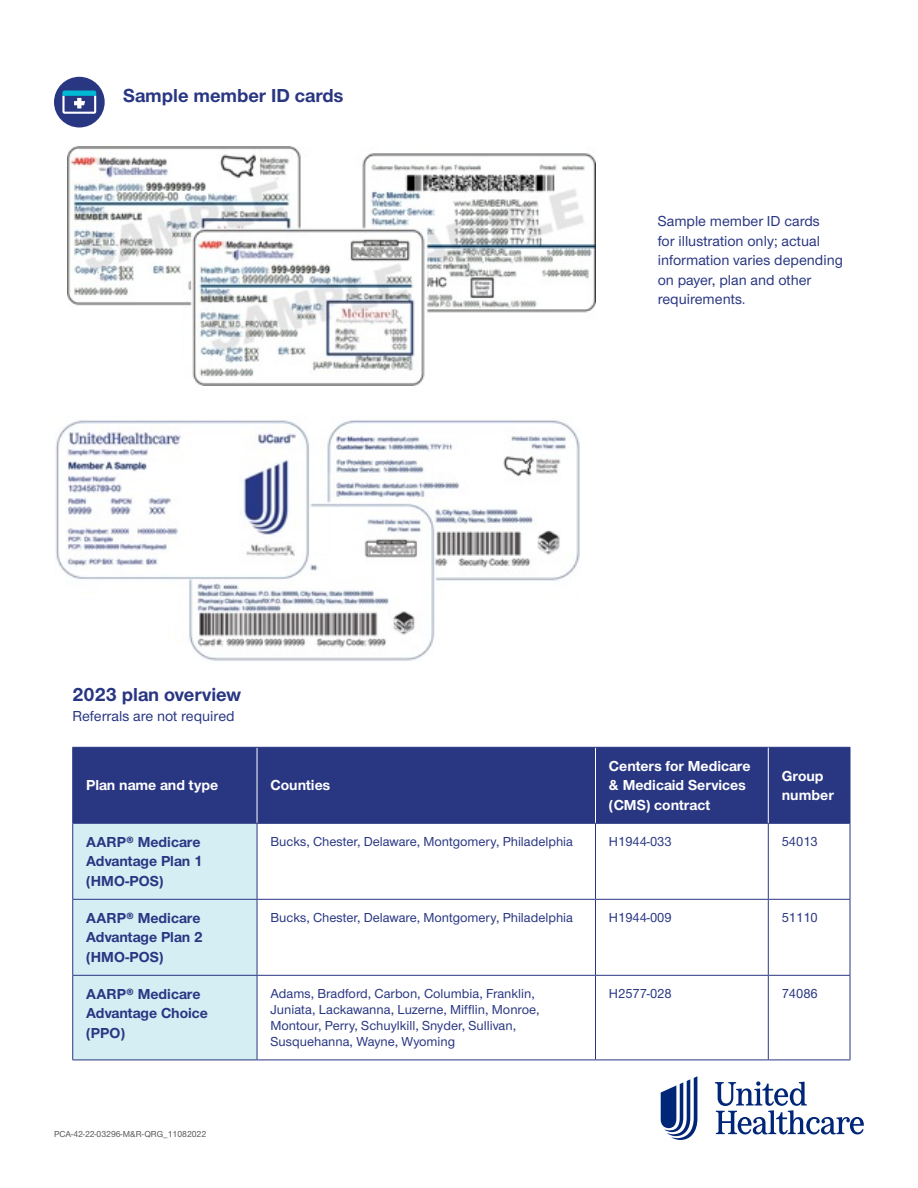
<style>
.page{position:relative;width:918px;height:1188px;background:#fff}
.page>*{position:absolute;margin:0;border:0;box-sizing:border-box;transform-origin:0 0}
.t1{font:700 19.5px "UHC Sans";color:#293682}
.t2{font:500 15px/19.5px "UHC Sans";color:#293682}
.t3{font:700 15px/19.5px "UHC Sans";color:#293682}
.t4{font:700 15px/19.5px "UHC Sans";color:#fff}
.t5{font:500 13.5px/16.2px "UHC Sans";color:#293682}
.t6{font:500 9px "UHC Sans";color:#58595b}
</style>
<div class="page">
<svg style="left:661px;top:1076px;width:36px;height:64px"></svg>
<svg style="left:715px;top:1081px;width:149px;height:53px"></svg>
<div style="left:54px;top:77px;width:51px;height:50px;background:#293682;border-radius:50%"></div>
<svg style="left:62px;top:91px;width:34px;height:23px"></svg>
<div style="left:73px;top:748px;width:777px;height:75px;background:#293682"></div>
<div style="left:73px;top:824px;width:184px;height:236px;background:#d5eef4"></div>
<hr style="left:72px;top:824px;width:1px;height:75px;background:#293682">
<hr style="left:257px;top:824px;width:1px;height:75px;background:#293682">
<hr style="left:595px;top:824px;width:1px;height:75px;background:#293682">
<hr style="left:768px;top:824px;width:1px;height:75px;background:#293682">
<hr style="left:850px;top:824px;width:1px;height:75px;background:#293682">
<hr style="left:72px;top:899px;width:185px;height:1px;background:#293682">
<hr style="left:72px;top:900px;width:1px;height:75px;background:#293682">
<hr style="left:257px;top:899px;width:339px;height:1px;background:#293682">
<hr style="left:257px;top:900px;width:1px;height:75px;background:#293682">
<hr style="left:596px;top:899px;width:172px;height:1px;background:#293682">
<hr style="left:595px;top:900px;width:1px;height:75px;background:#293682">
<hr style="left:768px;top:899px;width:82px;height:1px;background:#293682">
<hr style="left:768px;top:900px;width:1px;height:75px;background:#293682">
<hr style="left:850px;top:900px;width:1px;height:75px;background:#293682">
<hr style="left:72px;top:975px;width:185px;height:1px;background:#293682">
<hr style="left:72px;top:976px;width:1px;height:84px;background:#293682">
<hr style="left:257px;top:975px;width:339px;height:1px;background:#293682">
<hr style="left:257px;top:976px;width:1px;height:84px;background:#293682">
<hr style="left:596px;top:975px;width:172px;height:1px;background:#293682">
<hr style="left:595px;top:976px;width:1px;height:84px;background:#293682">
<hr style="left:768px;top:975px;width:82px;height:1px;background:#293682">
<hr style="left:768px;top:976px;width:1px;height:84px;background:#293682">
<hr style="left:850px;top:976px;width:1px;height:84px;background:#293682">
<hr style="left:72px;top:1060px;width:185px;height:1px;background:#293682">
<hr style="left:257px;top:1060px;width:339px;height:1px;background:#293682">
<hr style="left:596px;top:1060px;width:172px;height:1px;background:#293682">
<hr style="left:768px;top:1060px;width:82px;height:1px;background:#293682">
<hr style="left:257px;top:748px;width:1px;height:75px;background:#fff">
<hr style="left:595px;top:748px;width:1px;height:75px;background:#fff">
<hr style="left:72px;top:747px;width:185px;height:1px;background:#293682">
<hr style="left:72px;top:748px;width:1px;height:75px;background:#293682">
<hr style="left:257px;top:747px;width:339px;height:1px;background:#293682">
<hr style="left:596px;top:747px;width:172px;height:1px;background:#293682">
<hr style="left:72px;top:823px;width:185px;height:1px;background:#293682">
<hr style="left:257px;top:823px;width:339px;height:1px;background:#293682">
<hr style="left:596px;top:823px;width:172px;height:1px;background:#293682">
<hr style="left:768px;top:747px;width:82px;height:1px;background:#293682">
<hr style="left:850px;top:748px;width:1px;height:75px;background:#293682">
<hr style="left:768px;top:823px;width:82px;height:1px;background:#293682">
<hr style="left:768px;top:748px;width:1px;height:75px;background:#fff">
<img style="left:68px;top:147px;width:527px;height:238px">
<img style="left:55px;top:415px;width:525px;height:246px">
<h1 class="t1" style="left:123px;top:82px;width:222px">Sample member ID cards</h1>
<h1 class="t1" style="left:72px;top:682px;width:170px">2023 plan overview</h1>
<p class="t2" style="left:72px;top:705px;width:164px">Referrals are not required</p>
<p class="t4" style="left:86px;top:775px;width:133px">Plan name and type</p>
<p class="t4" style="left:271px;top:775px;width:61px">Counties</p>
<p class="t2" style="left:658px;top:211px;width:187px">Sample member ID cards<br>for illustration only; actual information varies depending on payer, plan and other requirements.</p>
<p class="t4" style="left:609px;top:756px;width:143px">Centers for Medicare &amp; Medicaid Services (CMS) contract</p>
<p class="t4" style="left:782px;top:765px;width:54px">Group number</p>
<p class="t3" style="left:86px;top:832px;width:118px">AARP® Medicare<br>Advantage Plan 1 (HMO-POS)</p>
<p class="t5" style="left:271px;top:833px;width:304px">Bucks, Chester, Delaware, Montgomery, Philadelphia</p>
<p class="t5" style="left:609px;top:833px;width:64px">H1944-033</p>
<p class="t5" style="left:782px;top:833px;width:37px">54013</p>
<p class="t3" style="left:86px;top:908px;width:118px">AARP® Medicare<br>Advantage Plan 2 (HMO-POS)</p>
<p class="t5" style="left:271px;top:909px;width:304px">Bucks, Chester, Delaware, Montgomery, Philadelphia</p>
<p class="t5" style="left:609px;top:909px;width:64px">H1944-009</p>
<p class="t5" style="left:782px;top:909px;width:37px">51110</p>
<p class="t3" style="left:86px;top:984px;width:123px">AARP® Medicare<br>Advantage Choice (PPO)</p>
<p class="t5" style="left:271px;top:985px;width:271px">Adams, Bradford, Carbon, Columbia, Franklin, Juniata, Lackawanna, Luzerne, Mifflin, Monroe, Montour, Perry, Schuylkill, Snyder, Sullivan, Susquehanna, Wayne, Wyoming</p>
<p class="t5" style="left:609px;top:985px;width:64px">H2577-028</p>
<p class="t5" style="left:782px;top:985px;width:37px">74086</p>
<p class="t6" style="left:54px;top:1128px;width:154px">PCA-42-22-03296-M&amp;R-QRG_11082022</p>
</div>
